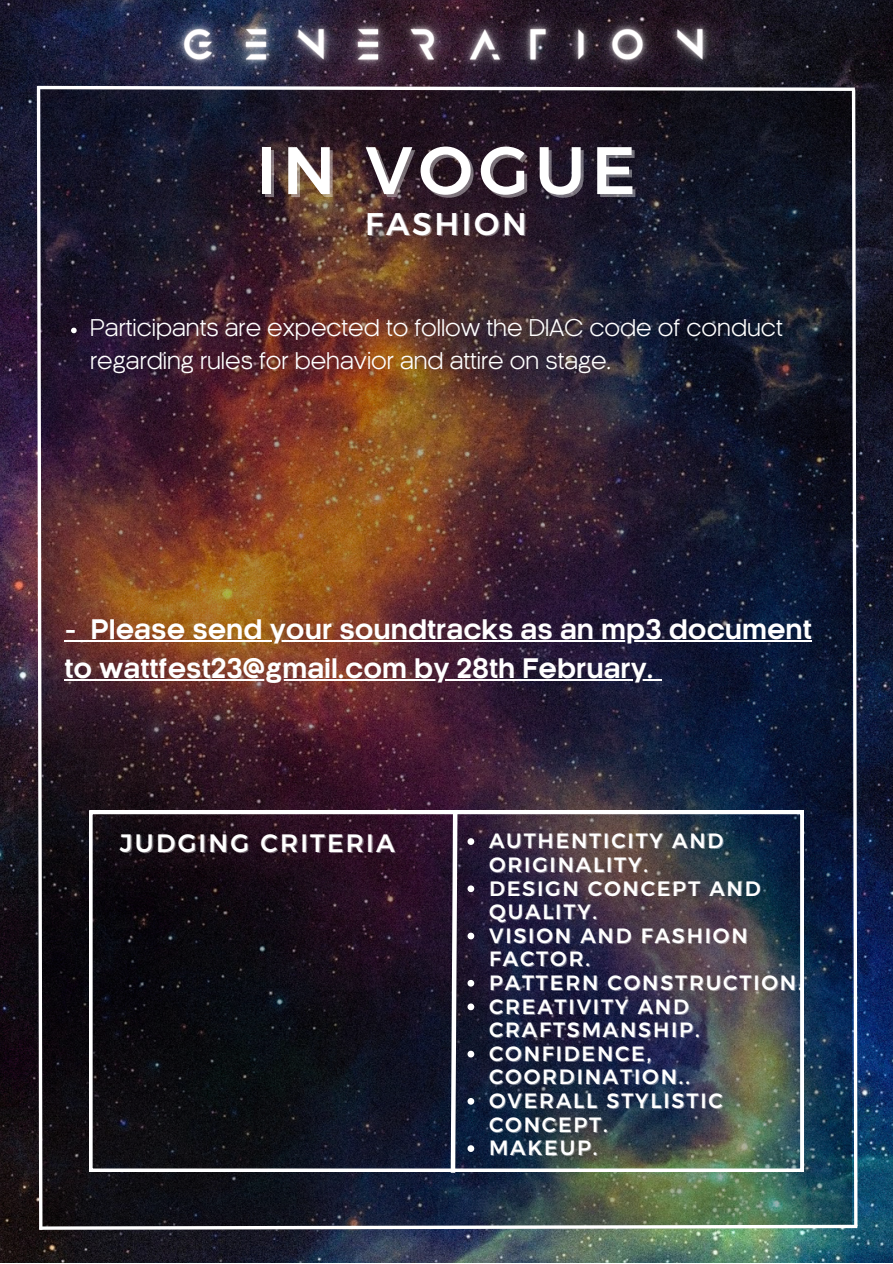
<style>
.page{position:relative;width:893px;height:1264px;background:#fff}
.page>*{position:absolute;margin:0;border:0;box-sizing:border-box;transform-origin:0 0}
.t1{font:67.05px "Kief Montaser Medium";letter-spacing:.09em;color:#fff}
.t2{font:31.2px "Kief Montaser Medium";letter-spacing:.09em;color:#fff}
.t3{font:26.25px/39.3px "Kamerik 205 Regular 3";color:#fff}
.t4{font:25.05px "Kief Montaser Medium";letter-spacing:.09em;color:#fff}
.t5{font:22.5px/33.8px "Kamerik 205 Regular 6";color:#fff}
.t6{font:20.55px/23.5px "Kief Montaser Medium";letter-spacing:.09em;color:#fff}
</style>
<div class="page">
<img style="left:0;top:0;width:892px;height:1262px">
<img style="left:144px;top:0;width:607px;height:83px">
<img style="left:34px;top:83px;width:826px;height:1150px">
<h1 class="t1" style="left:256px;top:129px;width:381px">IN VOGUE</h1>
<h2 class="t2" style="left:365px;top:204px;width:163px">FASHION</h2>
<p class="t5" style="left:90px;top:312px;width:694px">Participants are expected to follow the DIAC code of conduct regarding rules for behavior and attire on stage.</p>
<p class="t3" style="left:64px;top:611px;width:749px">- Please send your soundtracks as an mp3 document to wattfest23@gmail.com by 28th February.</p>
<p class="t4" style="left:120px;top:827px;width:276px">JUDGING CRITERIA</p>
<p class="t6" style="left:489px;top:829px;width:315px">AUTHENTICITY AND<br>ORIGINALITY.<br>DESIGN CONCEPT AND<br>QUALITY.<br>VISION AND FASHION<br>FACTOR.<br>PATTERN CONSTRUCTION.<br>CREATIVITY AND<br>CRAFTSMANSHIP.<br>CONFIDENCE,<br>COORDINATION..<br>OVERALL STYLISTIC<br>CONCEPT.<br>MAKEUP.</p>
</div>
